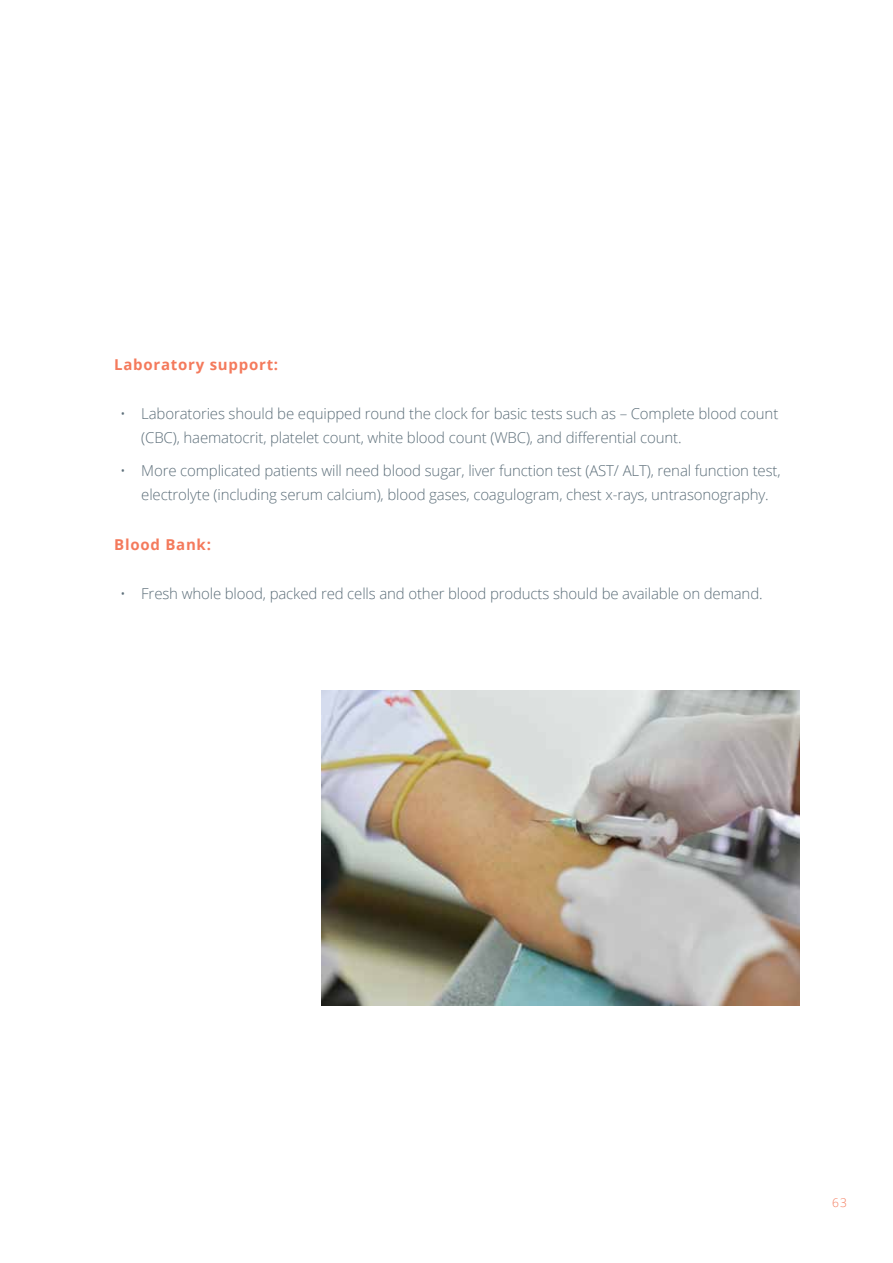
<style>
.page{position:relative;width:893px;height:1263px;background:#fff}
.page>*{position:absolute;margin:0;border:0;box-sizing:border-box;transform-origin:0 0}
.t1{font:300 15px/24px "Open Sans";letter-spacing:-.01em;color:#5d6f7a}
.t2{font:700 15px "Open Sans";letter-spacing:.05em;color:#f47a5c}
.t3{font:300 12px "Open Sans";color:#f47a5c}
</style>
<div class="page">
<img style="left:322px;top:691px;width:478px;height:314px">
<p class="t2" style="left:114px;top:354px;width:165px">Laboratory support:</p>
<p class="t1" style="left:141px;top:402px;width:639px;text-indent:-21px">• Laboratories should be equipped round the clock for basic tests such as – Complete blood count (CBC), haematocrit, platelet count, white blood count (WBC), and differential count.</p>
<p class="t1" style="left:141px;top:458px;width:641px;text-indent:-21px">• More complicated patients will need blood sugar, liver function test (AST/ ALT), renal function test, electrolyte (including serum calcium), blood gases, coagulogram, chest x-rays, untrasonography.</p>
<p class="t2" style="left:114px;top:533px;width:98px">Blood Bank:</p>
<p class="t1" style="left:120px;top:581px;width:644px">• Fresh whole blood, packed red cells and other blood products should be available on demand.</p>
<p class="t3" style="left:832px;top:1194px;width:16px">63</p>
</div>
